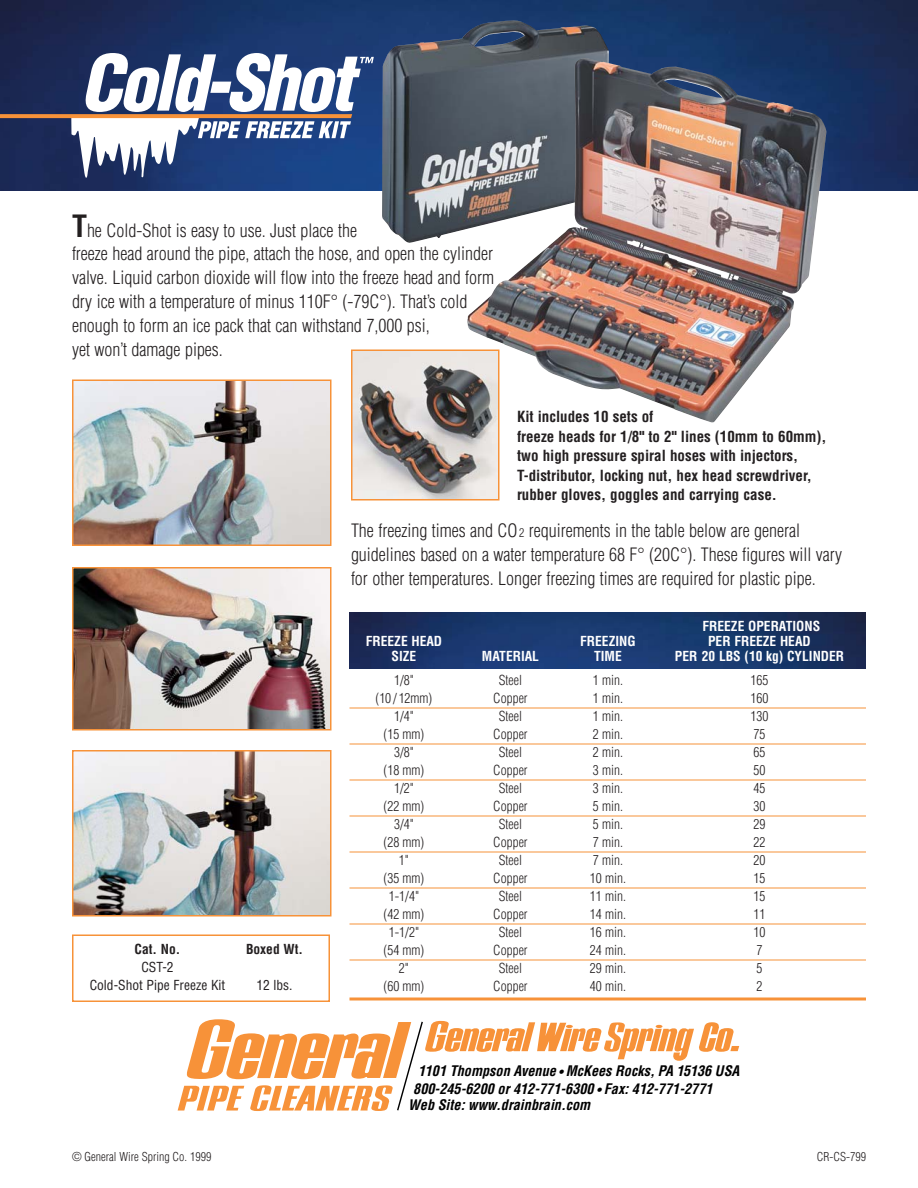
<style>
.page{position:relative;width:918px;height:1188px;background:#fff}
.page>*{position:absolute;margin:0;border:0;box-sizing:border-box;transform-origin:0 0}
.t1{font:300 condensed 18px/24px "Helvetica";color:#231f20}
.t2{font:700 condensed 15px/19.5px "Helvetica";color:#231f20}
.t3{font:italic 700 condensed 14.25px/17.7px "Helvetica";color:#000}
.t4{font:300 condensed 13.5px "Helvetica";color:#231f20}
.t5{font:700 condensed 13.5px "Helvetica";color:#fff}
.t6{font:condensed 13.5px/18px "Helvetica";color:#231f20;text-align:center}
.t7{font:700 condensed 13.5px "Helvetica";color:#231f20}
.t8{font:300 condensed 12px "Helvetica";color:#231f20}
.s1{font-weight:700;font-size:30px}
.s2{font-size:12px}
.s3{font-size:11.4px}
</style>
<div class="page">
<svg style="left:178px;top:1019px;width:561px;height:92px"></svg>
<img style="left:0;top:0;width:918px;height:191px">
<svg style="left:0;top:53px;width:374px;height:125px"></svg>
<img style="left:382px;top:20px;width:227px;height:223px">
<img style="left:354px;top:353px;width:143px;height:145px">
<div style="left:351px;top:350px;width:149px;height:151px;border:2px solid #f79239"></div>
<img style="left:350px;top:612px;width:516px;height:57px">
<hr style="left:350px;top:708px;width:516px;height:1px;background:#f79239">
<hr style="left:350px;top:744px;width:516px;height:1px;background:#f79239">
<hr style="left:350px;top:780px;width:516px;height:1px;background:#f79239">
<hr style="left:350px;top:816px;width:516px;height:1px;background:#f79239">
<hr style="left:350px;top:852px;width:516px;height:1px;background:#f79239">
<hr style="left:350px;top:888px;width:516px;height:1px;background:#f79239">
<hr style="left:350px;top:924px;width:516px;height:1px;background:#f79239">
<hr style="left:350px;top:960px;width:516px;height:1px;background:#f79239">
<hr style="left:350px;top:998px;width:516px;height:2px;background:#f79239">
<img style="left:467px;top:58px;width:359px;height:364px">
<div style="left:72px;top:934px;width:258px;height:68px;border:2px solid #f79239"></div>
<img style="left:75px;top:383px;width:254px;height:160px">
<div style="left:72px;top:380px;width:260px;height:166px;border:2px solid #f79239"></div>
<img style="left:75px;top:570px;width:254px;height:157px">
<div style="left:72px;top:567px;width:260px;height:163px;border:2px solid #f79239"></div>
<img style="left:75px;top:753px;width:254px;height:160px">
<div style="left:72px;top:750px;width:260px;height:166px;border:2px solid #f79239"></div>
<p class="t1" style="left:72px;top:219px;width:424px"><span class="s1">T</span>he Cold-Shot is easy to use. Just place the<br>freeze head around the pipe, attach the hose, and open the cylinder valve. Liquid carbon dioxide will flow into the freeze head and form dry ice with a temperature of minus 110F° (-79C°). That’s cold enough to form an ice pack that can withstand 7,000 psi,<br>yet won’t damage pipes.</p>
<p class="t2" style="left:517px;top:408px;width:311px">Kit includes 10 sets of<br>freeze heads for 1/8" to 2" lines (10mm to 60mm), two high pressure spiral hoses with injectors, T-distributor, locking nut, hex head screwdriver, rubber gloves, goggles and carrying case.</p>
<p class="t1" style="left:351px;top:519px;width:493px">The freezing times and CO<span class="s2">2</span> requirements in the table below are general guidelines based on a water temperature 68 F° (20C°). These figures will vary for other temperatures. Longer freezing times are required for plastic pipe.</p>
<p class="t7" style="left:135px;top:944px;width:47px">Cat. No.</p>
<p class="t7" style="left:246px;top:944px;width:58px">Boxed Wt.</p>
<p class="t6" style="left:90px;top:959px;width:137px">CST-2<br>Cold-Shot Pipe Freeze Kit</p>
<p class="t6" style="left:256px;top:977px;width:38px">12 lbs.</p>
<p class="t5" style="left:702px;top:621px;width:119px">FREEZE OPERATIONS</p>
<p class="t5" style="left:366px;top:636px;width:78px">FREEZE HEAD</p>
<p class="t5" style="left:580px;top:636px;width:57px">FREEZING</p>
<p class="t5" style="left:708px;top:636px;width:104px">PER FREEZE HEAD</p>
<p class="t5" style="left:392px;top:651px;width:26px">SIZE</p>
<p class="t5" style="left:482px;top:651px;width:59px">MATERIAL</p>
<p class="t5" style="left:594px;top:651px;width:29px">TIME</p>
<p class="t5" style="left:675px;top:651px;width:171px">PER 20 LBS (10 kg) CYLINDER</p>
<p class="t4" style="left:394px;top:675px;width:21px">1/8"</p>
<p class="t4" style="left:499px;top:675px;width:25px">Steel</p>
<p class="t4" style="left:593px;top:675px;width:32px">1 min.</p>
<p class="t4" style="left:751px;top:675px;width:19px">165</p>
<p class="t4" style="left:376px;top:693px;width:58px">(10 / 12mm)</p>
<p class="t4" style="left:493px;top:693px;width:36px">Copper</p>
<p class="t4" style="left:593px;top:693px;width:32px">1 min.</p>
<p class="t4" style="left:751px;top:693px;width:19px">160</p>
<p class="t4" style="left:394px;top:711px;width:21px">1/4"</p>
<p class="t4" style="left:499px;top:711px;width:25px">Steel</p>
<p class="t4" style="left:593px;top:711px;width:32px">1 min.</p>
<p class="t4" style="left:751px;top:711px;width:19px">130</p>
<p class="t4" style="left:384px;top:729px;width:42px">(15 mm)</p>
<p class="t4" style="left:493px;top:729px;width:36px">Copper</p>
<p class="t4" style="left:593px;top:729px;width:32px">2 min.</p>
<p class="t4" style="left:754px;top:729px;width:13px">75</p>
<p class="t4" style="left:394px;top:747px;width:21px">3/8"</p>
<p class="t4" style="left:499px;top:747px;width:25px">Steel</p>
<p class="t4" style="left:593px;top:747px;width:32px">2 min.</p>
<p class="t4" style="left:754px;top:747px;width:13px">65</p>
<p class="t4" style="left:384px;top:765px;width:42px">(18 mm)</p>
<p class="t4" style="left:493px;top:765px;width:36px">Copper</p>
<p class="t4" style="left:593px;top:765px;width:32px">3 min.</p>
<p class="t4" style="left:754px;top:765px;width:13px">50</p>
<p class="t4" style="left:394px;top:783px;width:21px">1/2"</p>
<p class="t4" style="left:499px;top:783px;width:25px">Steel</p>
<p class="t4" style="left:593px;top:783px;width:32px">3 min.</p>
<p class="t4" style="left:754px;top:783px;width:13px">45</p>
<p class="t4" style="left:384px;top:801px;width:42px">(22 mm)</p>
<p class="t4" style="left:493px;top:801px;width:36px">Copper</p>
<p class="t4" style="left:593px;top:801px;width:32px">5 min.</p>
<p class="t4" style="left:754px;top:801px;width:13px">30</p>
<p class="t4" style="left:394px;top:819px;width:21px">3/4"</p>
<p class="t4" style="left:499px;top:819px;width:25px">Steel</p>
<p class="t4" style="left:593px;top:819px;width:32px">5 min.</p>
<p class="t4" style="left:754px;top:819px;width:13px">29</p>
<p class="t4" style="left:384px;top:837px;width:42px">(28 mm)</p>
<p class="t4" style="left:493px;top:837px;width:36px">Copper</p>
<p class="t4" style="left:593px;top:837px;width:32px">7 min.</p>
<p class="t4" style="left:754px;top:837px;width:13px">22</p>
<p class="t4" style="left:399px;top:855px;width:12px">1"</p>
<p class="t4" style="left:499px;top:855px;width:25px">Steel</p>
<p class="t4" style="left:593px;top:855px;width:32px">7 min.</p>
<p class="t4" style="left:753px;top:855px;width:13px">20</p>
<p class="t4" style="left:384px;top:873px;width:42px">(35 mm)</p>
<p class="t4" style="left:493px;top:873px;width:36px">Copper</p>
<p class="t4" style="left:590px;top:873px;width:38px">10 min.</p>
<p class="t4" style="left:754px;top:873px;width:13px">15</p>
<p class="t4" style="left:389px;top:891px;width:32px">1-1/4"</p>
<p class="t4" style="left:499px;top:891px;width:25px">Steel</p>
<p class="t4" style="left:590px;top:891px;width:38px">11 min.</p>
<p class="t4" style="left:753px;top:891px;width:13px">15</p>
<p class="t4" style="left:384px;top:909px;width:42px">(42 mm)</p>
<p class="t4" style="left:493px;top:909px;width:36px">Copper</p>
<p class="t4" style="left:590px;top:909px;width:38px">14 min.</p>
<p class="t4" style="left:754px;top:909px;width:13px">11</p>
<p class="t4" style="left:389px;top:927px;width:32px">1-1/2"</p>
<p class="t4" style="left:499px;top:927px;width:25px">Steel</p>
<p class="t4" style="left:590px;top:927px;width:38px">16 min.</p>
<p class="t4" style="left:753px;top:927px;width:13px">10</p>
<p class="t4" style="left:384px;top:945px;width:42px">(54 mm)</p>
<p class="t4" style="left:493px;top:945px;width:36px">Copper</p>
<p class="t4" style="left:590px;top:945px;width:38px">24 min.</p>
<p class="t4" style="left:757px;top:945px;width:7px">7</p>
<p class="t4" style="left:399px;top:963px;width:12px">2"</p>
<p class="t4" style="left:499px;top:963px;width:25px">Steel</p>
<p class="t4" style="left:590px;top:963px;width:38px">29 min.</p>
<p class="t4" style="left:757px;top:963px;width:7px">5</p>
<p class="t4" style="left:384px;top:981px;width:42px">(60 mm)</p>
<p class="t4" style="left:493px;top:981px;width:36px">Copper</p>
<p class="t4" style="left:590px;top:981px;width:38px">40 min.</p>
<p class="t4" style="left:757px;top:981px;width:7px">2</p>
<p class="t3" style="left:413px;top:1063px;width:328px;text-indent:5px">1101 Thompson Avenue <span class="s3">•</span> McKees Rocks, PA 15136 USA<br>800-245-6200 or 412-771-6300 <span class="s3">•</span> Fax: 412-771-2771</p>
<p class="t3" style="left:408px;top:1098px;width:184px">Web Site: www.drainbrain.com</p>
<p class="t8" style="left:72px;top:1152px;width:141px">© General Wire Spring Co. 1999</p>
<p class="t8" style="left:817px;top:1152px;width:51px">CR-CS-799</p>
</div>
